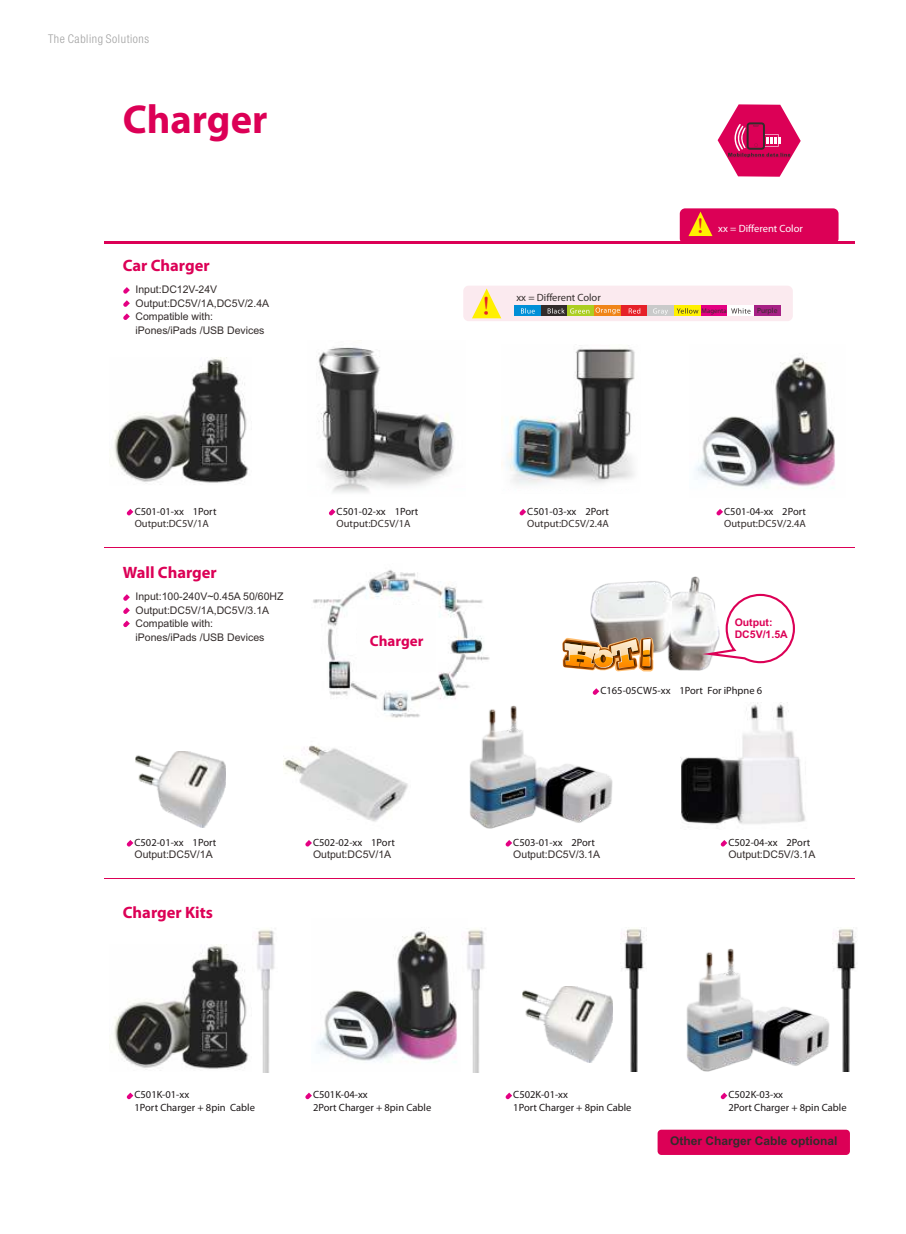
<style>
.page{position:relative;width:906px;height:1234px;background:#fff}
.page>*{position:absolute;margin:0;border:0;box-sizing:border-box;transform-origin:0 0}
.t1{font:700 40.5px "Myriad Pro";color:#dc0056}
.t2{font:27.75px "Sim Sun";color:#e62129}
.t3{font:700 16.5px "Myriad Pro";color:#dc0056}
.t4{font:700 15px "Myriad Pro";color:#dc0056}
.t5{font:700 12px "Arial";color:#332c2b}
.t6{font:300 condensed 12px "Helvetica Neue";letter-spacing:.05em;color:#a1a1a1}
.t7{font:10.5px/12.6px "Myriad Pro";color:#1d1819}
.t8{font:10.5px/13.5px "Arial";color:#332c2b}
.t9{font:10.5px/12.6px "Myriad Pro";color:#332c2b}
.t10{font:10.5px "Myriad Pro";color:#fefefe}
.t11{font:700 10.5px/11.7px "Arial";color:#dc0056}
.t12{font:7.5px "Myriad Pro";color:#332c2b}
.t13{font:6.75px "Myriad Pro";color:#332c2b}
.s1{font-family:"Sim Sun";font-size:22.65px;color:#e62129}
.s2{color:#332c2b}
.s3{color:#1d1819}
.s4{font-family:"Arial";color:#332c2b}
.s5{font-family:"Myriad Pro";color:#1d1819}
</style>
<div class="page">
<hr style="left:104px;top:241px;width:751px;height:3px;background:#dc0056">
<div style="left:680px;top:208px;width:158px;height:36px;background:#dc0056;border-radius:5px"></div>
<svg style="left:688px;top:211px;width:24px;height:25px"></svg>
<img style="left:313px;top:570px;width:176px;height:148px">
<div style="left:357px;top:604px;width:79px;height:67px;background:#fefefe"></div>
<img style="left:695px;top:355px;width:140px;height:134px">
<img style="left:318px;top:347px;width:136px;height:146px">
<img style="left:501px;top:345px;width:134px;height:140px">
<svg style="left:123px;top:287px;width:7px;height:6px"></svg>
<svg style="left:123px;top:300px;width:7px;height:7px"></svg>
<svg style="left:123px;top:313px;width:7px;height:7px"></svg>
<img style="left:114px;top:357px;width:135px;height:126px">
<hr style="left:105px;top:546px;width:750px;height:1px;background:#dc0056">
<svg style="left:127px;top:509px;width:6px;height:6px"></svg>
<svg style="left:329px;top:509px;width:6px;height:6px"></svg>
<svg style="left:519px;top:509px;width:7px;height:6px"></svg>
<svg style="left:716px;top:509px;width:7px;height:6px"></svg>
<div style="left:463px;top:285px;width:330px;height:36px;background:#fbeaef;border-radius:5px"></div>
<svg style="left:472px;top:288px;width:29px;height:30px"></svg>
<div style="left:514px;top:306px;width:27px;height:10px;background:#008fd7"></div>
<svg style="left:541px;top:306px;width:26px;height:10px"></svg>
<div style="left:594px;top:306px;width:27px;height:10px;background:#f08519"></div>
<svg style="left:567px;top:306px;width:27px;height:10px"></svg>
<div style="left:701px;top:306px;width:26px;height:10px;background:#e40082"></div>
<div style="left:674px;top:306px;width:27px;height:10px;background:#fff000"></div>
<div style="left:621px;top:306px;width:26px;height:10px;background:#e62129"></div>
<div style="left:647px;top:306px;width:27px;height:10px;background:#c9caca"></div>
<svg style="left:521px;top:308px;width:14px;height:5px"></svg>
<svg style="left:547px;top:308px;width:42px;height:5px"></svg>
<svg style="left:595px;top:307px;width:25px;height:7px"></svg>
<svg style="left:628px;top:308px;width:12px;height:5px"></svg>
<svg style="left:653px;top:308px;width:15px;height:7px"></svg>
<svg style="left:676px;top:308px;width:22px;height:5px"></svg>
<div style="left:727px;top:306px;width:27px;height:10px;background:#fefefe"></div>
<svg style="left:731px;top:308px;width:19px;height:5px"></svg>
<div style="left:754px;top:306px;width:27px;height:10px;background:#a72185"></div>
<svg style="left:123px;top:594px;width:7px;height:6px"></svg>
<svg style="left:123px;top:607px;width:7px;height:6px"></svg>
<svg style="left:123px;top:620px;width:7px;height:7px"></svg>
<img style="left:590px;top:576px;width:120px;height:94px">
<img style="left:284px;top:745px;width:124px;height:77px">
<svg style="left:305px;top:840px;width:7px;height:6px"></svg>
<img style="left:469px;top:705px;width:143px;height:123px">
<svg style="left:505px;top:840px;width:7px;height:6px"></svg>
<img style="left:680px;top:702px;width:125px;height:127px">
<svg style="left:721px;top:840px;width:6px;height:6px"></svg>
<svg style="left:593px;top:688px;width:6px;height:6px"></svg>
<img style="left:562px;top:637px;width:91px;height:34px">
<hr style="left:105px;top:877px;width:750px;height:1px;background:#dc0056">
<svg style="left:717px;top:104px;width:83px;height:73px"></svg>
<svg style="left:694px;top:592px;width:101px;height:72px"></svg>
<svg style="left:127px;top:840px;width:6px;height:6px"></svg>
<img style="left:135px;top:751px;width:90px;height:76px">
<img style="left:523px;top:986px;width:90px;height:76px">
<img style="left:832px;top:929px;width:24px;height:142px">
<img style="left:114px;top:944px;width:135px;height:125px">
<img style="left:317px;top:929px;width:140px;height:134px">
<img style="left:686px;top:948px;width:143px;height:123px">
<img style="left:462px;top:929px;width:23px;height:142px">
<img style="left:252px;top:929px;width:23px;height:142px">
<svg style="left:305px;top:1092px;width:7px;height:6px"></svg>
<svg style="left:505px;top:1092px;width:7px;height:6px"></svg>
<svg style="left:721px;top:1092px;width:6px;height:6px"></svg>
<svg style="left:127px;top:1092px;width:6px;height:6px"></svg>
<div style="left:657px;top:1129px;width:193px;height:25px;background:#dc0056;border-radius:4px"></div>
<img style="left:621px;top:929px;width:23px;height:142px">
<p class="t6" style="left:48px;top:33px;width:103px">The Cabling Solutions</p>
<p class="t1" style="left:123px;top:103px;width:146px">Charger</p>
<p class="t3" style="left:123px;top:259px;width:88px">Car Charger</p>
<p class="t8" style="left:135px;top:284px;width:135px">Input:DC12V-24V<br>Output:DC5V/1A,DC5V/2.4A<br>Compatible with: iPones/iPads /USB Devices</p>
<p class="t2" style="left:478px;top:292px;width:29px">！</p>
<p class="t9" style="left:516px;top:292px;width:86px">xx = Different Color</p>
<p class="t10" style="left:693px;top:224px;width:111px"><span class="s1">！</span> xx = Different Color</p>
<p class="t13" style="left:701px;top:307px;width:27px">Magenta</p>
<p class="t12" style="left:757px;top:308px;width:22px">Purple</p>
<p class="t7" style="left:135px;top:505px;width:83px">C501-01-xx 1Port<br><span class="s2">Output:DC5V/1A</span></p>
<p class="t7" style="left:336px;top:505px;width:83px">C501-02-xx 1Port<br><span class="s2">Output:DC5V/1A</span></p>
<p class="t9" style="left:527px;top:505px;width:83px"><span class="s3">C501-03-xx 2Port<br></span>Output:DC5V/2.4A</p>
<p class="t9" style="left:724px;top:505px;width:83px"><span class="s3">C501-04-xx 2Port<br></span>Output:DC5V/2.4A</p>
<p class="t3" style="left:123px;top:566px;width:96px">Wall Charger</p>
<p class="t8" style="left:135px;top:591px;width:149px">Input:100-240V~0.45A 50/60HZ<br>Output:DC5V/1A,DC5V/3.1A<br>Compatible with:<br>iPones/iPads /USB Devices</p>
<p class="t4" style="left:370px;top:634px;width:55px">Charger</p>
<p class="t11" style="left:734px;top:617px;width:55px">Output:<br>DC5V/1.5A</p>
<p class="t7" style="left:600px;top:685px;width:163px">C165-05CW5-xx 1Port For iPhpne 6</p>
<p class="t7" style="left:134px;top:836px;width:83px;line-height:12.1px">C502-01-xx 1Port<br><span class="s4">Output:DC5V/1A</span></p>
<p class="t3" style="left:123px;top:905px;width:92px">Charger Kits</p>
<p class="t7" style="left:313px;top:836px;width:83px;line-height:12.1px">C502-02-xx 1Port<br><span class="s4">Output:DC5V/1A</span></p>
<p class="t8" style="left:513px;top:836px;width:88px;line-height:12.1px"><span class="s5">C503-01-xx 2Port<br></span>Output:DC5V/3.1A</p>
<p class="t8" style="left:728px;top:836px;width:88px;line-height:12.1px"><span class="s5">C502-04-xx 2Port<br></span>Output:DC5V/3.1A</p>
<p class="t7" style="left:134px;top:1089px;width:122px">C501K-01-xx<br>1Port Charger + 8pin Cable</p>
<p class="t7" style="left:313px;top:1089px;width:120px">C501K-04-xx<br>2Port Charger + 8pin Cable</p>
<p class="t7" style="left:513px;top:1089px;width:120px">C502K-01-xx<br>1Port Charger + 8pin Cable</p>
<p class="t7" style="left:728px;top:1089px;width:120px">C502K-03-xx<br>2Port Charger + 8pin Cable</p>
<p class="t5" style="left:670px;top:1136px;width:169px">Other Charger Cable optional</p>
</div>
